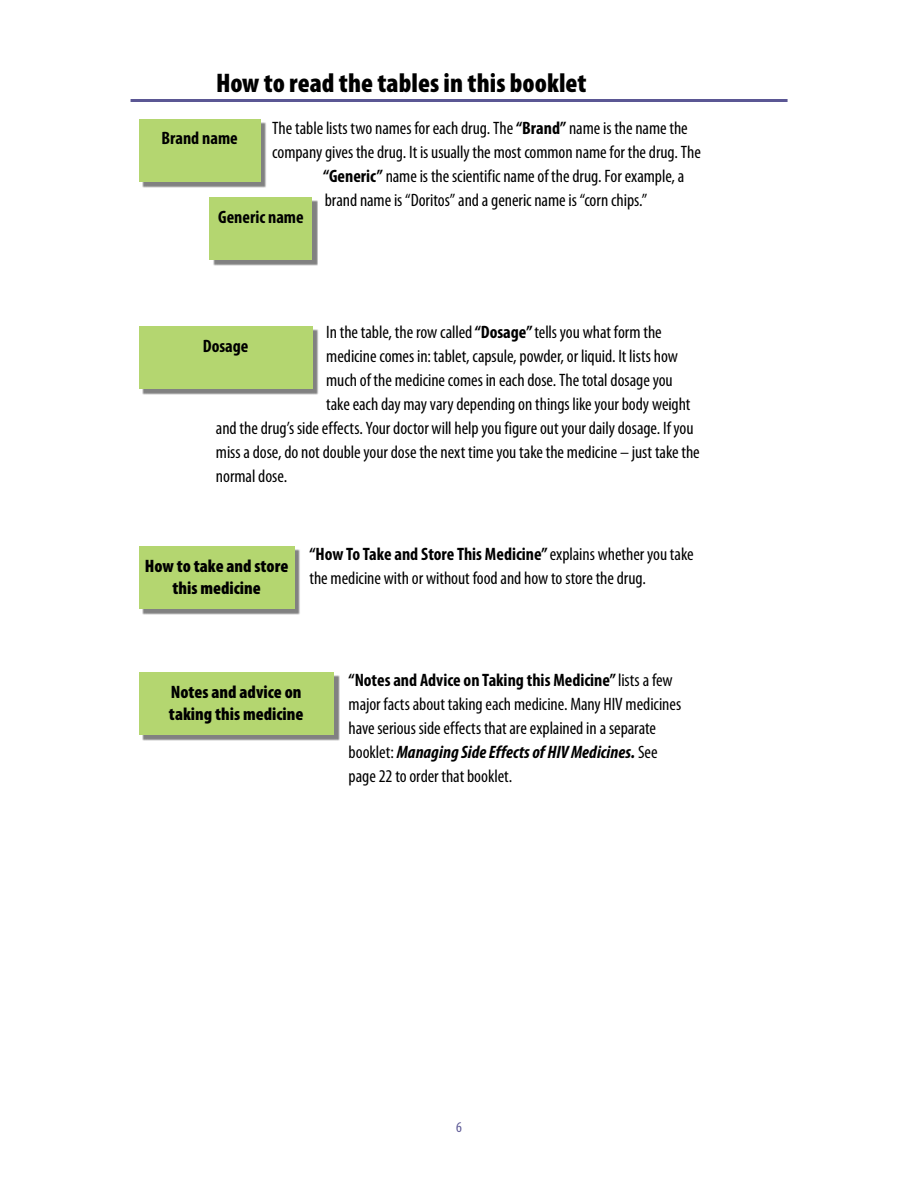
<style>
.page{position:relative;width:918px;height:1188px;background:#fff}
.page>*{position:absolute;margin:0;border:0;box-sizing:border-box;transform-origin:0 0}
.t1{font:900 condensed 27px "Myriad Pro";color:#000}
.t2{font:condensed 18px/24px "Myriad Pro";letter-spacing:-.005em;color:#000}
.t3{font:900 condensed 18px/21.6px "Myriad Pro";color:#000;text-align:center}
.t4{font:700 condensed 18px "Myriad Pro";color:#000}
.t5{font:condensed 15px "Myriad Pro";color:#5b5794}
.s1{font-weight:700}
.s2{font-weight:700;font-style:italic}
</style>
<div class="page">
<hr style="left:131px;top:99px;width:657px;height:3px;background:#5b5794">
<div style="left:142px;top:122px;width:124px;height:66px;background:#000;opacity:.5"></div>
<div style="left:139px;top:119px;width:121px;height:63px;background:#b4d670"></div>
<div style="left:213px;top:201px;width:105px;height:65px;background:#000;opacity:.5"></div>
<div style="left:210px;top:197px;width:102px;height:63px;background:#b4d670"></div>
<div style="left:142px;top:329px;width:176px;height:66px;background:#000;opacity:.5"></div>
<div style="left:139px;top:326px;width:173px;height:63px;background:#b4d670"></div>
<div style="left:142px;top:550px;width:158px;height:65px;background:#000;opacity:.5"></div>
<div style="left:139px;top:546px;width:156px;height:63px;background:#b4d670"></div>
<div style="left:142px;top:676px;width:197px;height:65px;background:#000;opacity:.5"></div>
<div style="left:139px;top:672px;width:195px;height:63px;background:#b4d670"></div>
<h1 class="t1" style="left:216px;top:68px;width:372px">How to read the tables in this booklet</h1>
<p class="t2" style="left:272px;top:117px;width:417px">The table lists two names for each drug. The <span class="s1">“Brand”</span> name is the name the</p>
<p class="t2" style="left:272px;top:141px;width:430px">company gives the drug. It is usually the most common name for the drug. The</p>
<p class="t2" style="left:323px;top:165px;width:363px"><span class="s1">“Generic”</span> name is the scientific name of the drug. For example, a</p>
<p class="t2" style="left:325px;top:189px;width:324px">brand name is “Doritos” and a generic name is “corn chips.”</p>
<p class="t4" style="left:161px;top:129px;width:78px">Brand name</p>
<p class="t4" style="left:218px;top:207px;width:87px">Generic name</p>
<p class="t2" style="left:326px;top:321px;width:337px">In the table, the row called <span class="s1">“Dosage”</span> tells you what form the</p>
<p class="t2" style="left:326px;top:345px;width:353px">medicine comes in: tablet, capsule, powder, or liquid. It lists how</p>
<p class="t2" style="left:326px;top:369px;width:348px">much of the medicine comes in each dose. The total dosage you</p>
<p class="t2" style="left:326px;top:393px;width:366px">take each day may vary depending on things like your body weight</p>
<p class="t2" style="left:216px;top:417px;width:479px">and the drug’s side effects. Your doctor will help you figure out your daily dosage. If you</p>
<p class="t2" style="left:216px;top:441px;width:485px">miss a dose, do not double your dose the next time you take the medicine – just take the</p>
<p class="t2" style="left:216px;top:465px;width:73px">normal dose.</p>
<p class="t4" style="left:203px;top:336px;width:47px">Dosage</p>
<p class="t3" style="left:145px;top:555px;width:145px">How to take and store this medicine</p>
<p class="t2" style="left:310px;top:543px;width:386px"><span class="s1">“How To Take and Store This Medicine”</span> explains whether you take the medicine with or without food and how to store the drug.</p>
<p class="t3" style="left:169px;top:681px;width:136px;text-align:left">Notes and advice on taking this medicine</p>
<p class="t2" style="left:349px;top:669px;width:334px"><span class="s1">“Notes and Advice on Taking this Medicine”</span> lists a few major facts about taking each medicine. Many HIV medicines have serious side effects that are explained in a separate booklet: <span class="s2">Managing Side Effects of HIV Medicines.</span> See page 22 to order that booklet.</p>
<p class="t5" style="left:456px;top:1119px;width:7px">6</p>
</div>
